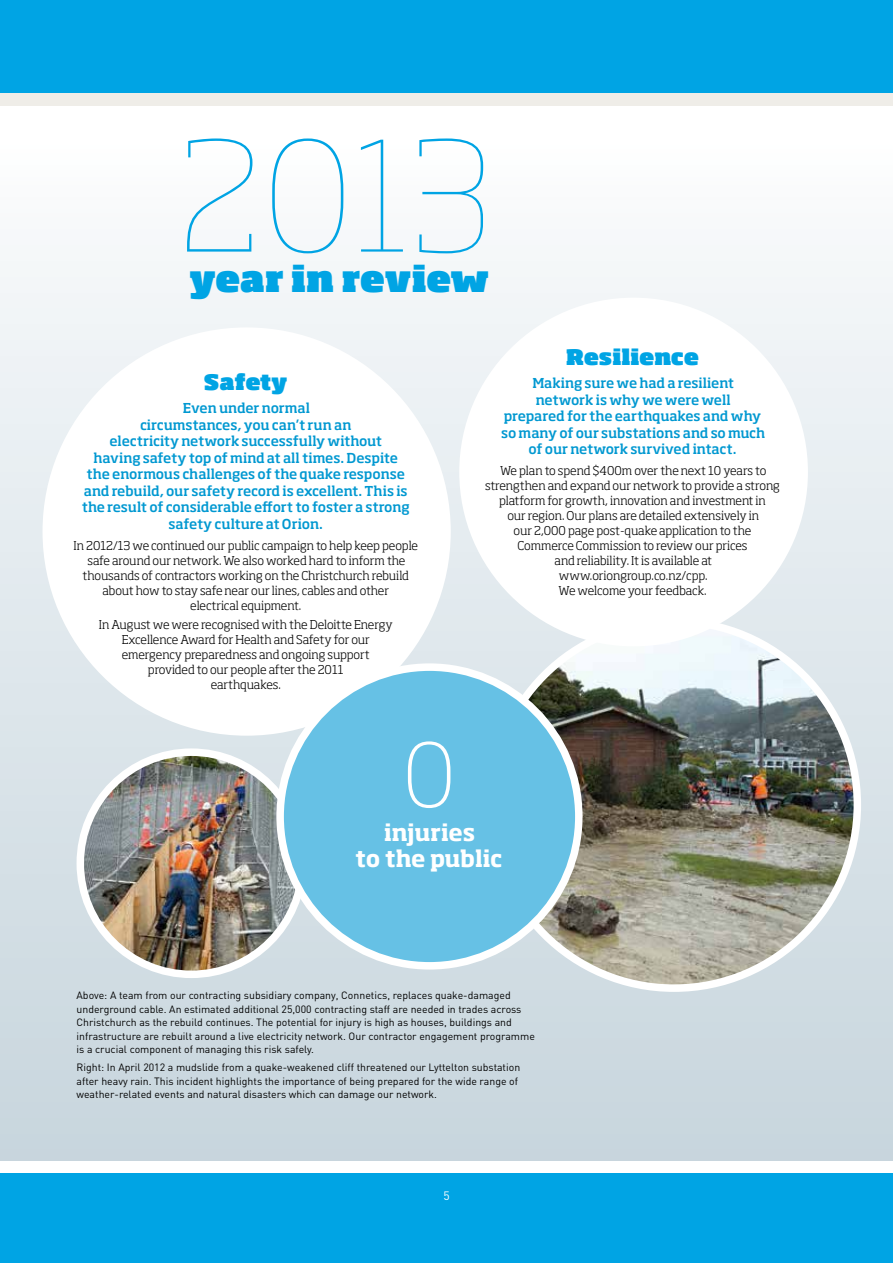
<style>
.page{position:relative;width:893px;height:1263px;background:#fff}
.page>*{position:absolute;margin:0;border:0;box-sizing:border-box;transform-origin:0 0}
.t1{font:100 150px "Soho Std";color:#00a4e4}
.t2{font:200 87px "Soho Std";color:#fff}
.t3{font:900 34.65px "Soho Std";letter-spacing:-.015em;color:#00a4e4}
.t4{font:700 22.5px/25.5px "Soho Std";color:#fff;text-align:center}
.t5{font:900 21px "Soho Std";letter-spacing:-.005em;color:#00a4e4}
.t6{font:500 13.5px/16.5px "Soho Std";letter-spacing:-.01em;color:#0098d1;text-align:center}
.t7{font:300 12px/15px "Soho Std";letter-spacing:-.005em;color:#000;text-align:center}
.t8{font:12px "DIN";color:#fff}
.t9{font:10.5px/13.5px "DIN";color:#000}
</style>
<div class="page">
<div style="left:0;top:145px;width:893px;height:1016px;background:linear-gradient(to bottom,#fafbfc,#c8d6de)"></div>
<div style="left:0;top:0;width:893px;height:94px;background:#00a4e4"></div>
<div style="left:0;top:94px;width:893px;height:12px;background:#efede8"></div>
<div style="left:0;top:1174px;width:893px;height:89px;background:#00a4e4"></div>
<img style="left:491px;top:621px;width:366px;height:367px;border-radius:183px">
<img style="left:80px;top:752px;width:222px;height:222px;border-radius:111px">
<div style="left:77px;top:748px;width:229px;height:230px;border:8px solid #fff;border-radius:50%"></div>
<div style="left:43px;top:327px;width:408px;height:409px;background:#fff;border-radius:50%"></div>
<div style="left:459px;top:298px;width:349px;height:348px;background:#fff;border-radius:50%"></div>
<div style="left:280px;top:667px;width:299px;height:299px;background:#66c1e5;border-radius:50%"></div>
<div style="left:276px;top:663px;width:307px;height:306px;border:8px solid #fff;border-radius:50%"></div>
<h1 class="t1" style="left:177px;top:101px;width:318px">2013</h1>
<h3 class="t3" style="left:189px;top:256px;width:302px">year in review</h3>
<h3 class="t5" style="left:204px;top:368px;width:85px">Safety</h3>
<p class="t6" style="left:82px;top:400px;width:330px">Even under normal<br>circumstances, you can’t run an<br>electricity network successfully without<br>having safety top of mind at all times. Despite the enormous challenges of the quake response and rebuild, our safety record is excellent. This is the result of considerable effort to foster a strong safety culture at Orion.</p>
<p class="t7" style="left:73px;top:538px;width:346px">In 2012/13 we continued our public campaign to help keep people safe around our network. We also worked hard to inform the thousands of contractors working on the Christchurch rebuild about how to stay safe near our lines, cables and other<br>electrical equipment.</p>
<p class="t7" style="left:99px;top:617px;width:295px">In August we were recognised with the Deloitte Energy Excellence Award for Health and Safety for our emergency preparedness and ongoing support provided to our people after the 2011<br>earthquakes.</p>
<h3 class="t5" style="left:566px;top:343px;width:134px">Resilience</h3>
<p class="t6" style="left:501px;top:374px;width:266px">Making sure we had a resilient<br>network is why we were well<br>prepared for the earthquakes and why so many of our substations and so much of our network survived intact.</p>
<p class="t7" style="left:485px;top:463px;width:296px">We plan to spend $400m over the next 10 years to strengthen and expand our network to provide a strong platform for growth, innovation and investment in<br>our region. Our plans are detailed extensively in<br>our 2,000 page post-quake application to the Commerce Commission to review our prices<br>and reliability. It is available at www.oriongroup.co.nz/cpp.<br>We welcome your feedback.</p>
<h2 class="t2" style="left:403px;top:720px;width:55px">0</h2>
<h3 class="t4" style="left:355px;top:819px;width:149px">injuries<br>to the public</h3>
<p class="t9" style="left:77px;top:989px;width:460px">Above: A team from our contracting subsidiary company, Connetics, replaces quake-damaged underground cable. An estimated additional 25,000 contracting staff are needed in trades across Christchurch as the rebuild continues. The potential for injury is high as houses, buildings and infrastructure are rebuilt around a live electricity network. Our contractor engagement programme is a crucial component of managing this risk safely.</p>
<p class="t9" style="left:77px;top:1060px;width:445px">Right: In April 2012 a mudslide from a quake-weakened cliff threatened our Lyttelton substation after heavy rain. This incident highlights the importance of being prepared for the wide range of weather-related events and natural disasters which can damage our network.</p>
<p class="t8" style="left:443px;top:1188px;width:8px">5</p>
</div>
